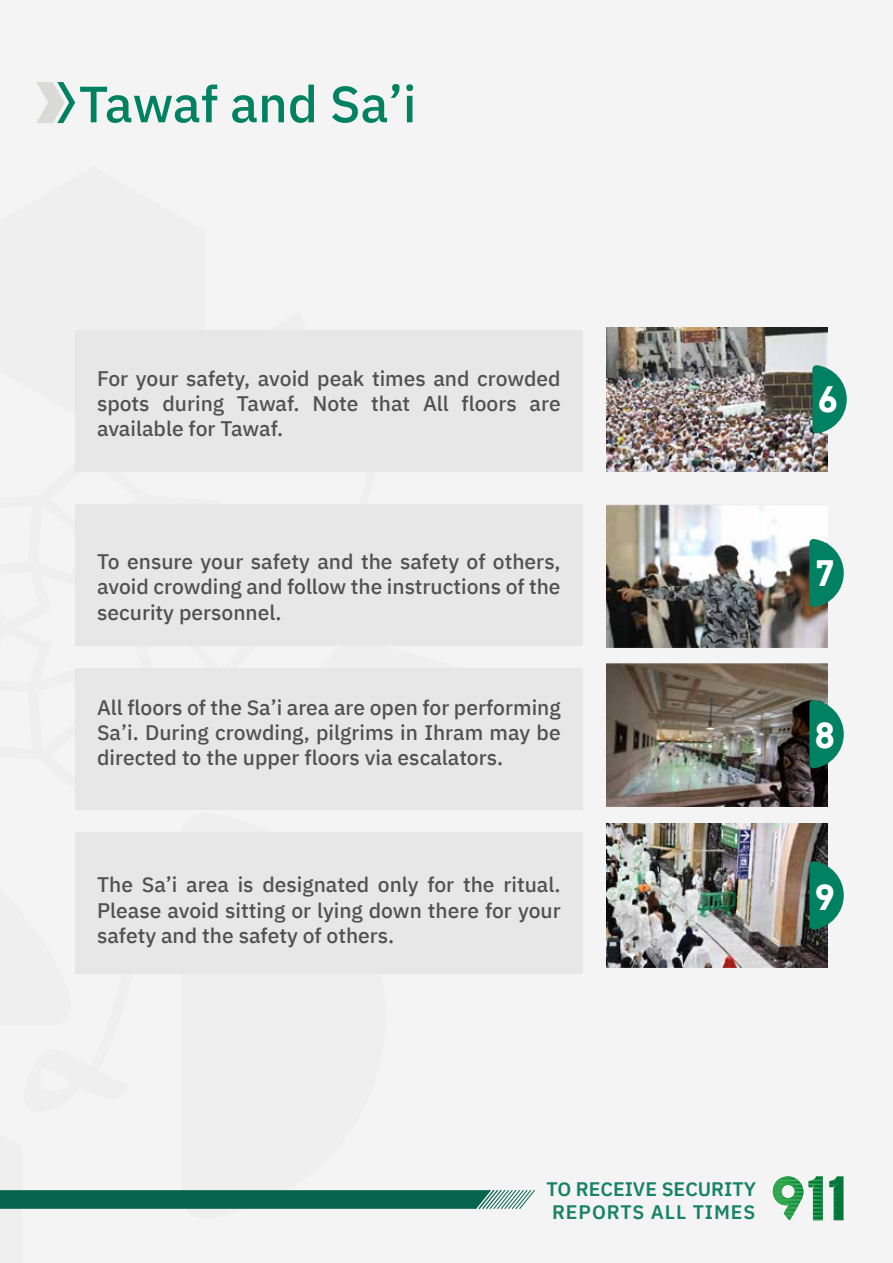
<style>
.page{position:relative;width:893px;height:1263px;background:#f4f4f4}
.page>*{position:absolute;margin:0;border:0;box-sizing:border-box;transform-origin:0 0}
.t1{font:500 51px "IBM Plex Sans Arabic";color:#008162}
.t2{font:700 37.5px "DIN Next LT Arabic";color:#fff}
.t3{font:500 21px/25.2px "IBM Plex Sans Arabic";color:#515151;text-align:justify}
.t4{font:600 19.5px/22.5px "IBM Plex Sans Arabic";color:#178266}
</style>
<div class="page">
<svg style="left:334px;top:504px;width:108px;height:1px"></svg>
<svg style="left:0;top:668px;width:535px;height:542px"></svg>
<svg style="left:772px;top:1176px;width:71px;height:45px"></svg>
<svg style="left:36px;top:82px;width:39px;height:41px"></svg>
<img style="left:606px;top:824px;width:221px;height:143px">
<img style="left:606px;top:663px;width:221px;height:144px">
<img style="left:606px;top:504px;width:221px;height:144px">
<img style="left:606px;top:327px;width:221px;height:144px">
<div style="left:75px;top:330px;width:507px;height:142px;background:#e7e7e7"></div>
<div style="left:75px;top:505px;width:507px;height:141px;background:#e7e7e7"></div>
<div style="left:75px;top:669px;width:507px;height:141px;background:#e7e7e7"></div>
<div style="left:75px;top:832px;width:507px;height:142px;background:#e7e7e7"></div>
<svg style="left:812px;top:365px;width:35px;height:69px"></svg>
<svg style="left:809px;top:539px;width:35px;height:68px"></svg>
<svg style="left:809px;top:700px;width:35px;height:68px"></svg>
<svg style="left:809px;top:861px;width:35px;height:69px"></svg>
<h1 class="t1" style="left:79px;top:75px;width:339px">Tawaf and Sa’i</h1>
<p class="t3" style="left:97px;top:366px;width:465px">For your safety, avoid peak times and crowded spots during Tawaf. Note that All floors are available for Tawaf.</p>
<p class="t3" style="left:97px;top:549px;width:465px">To ensure your safety and the safety of others, avoid crowding and follow the instructions of the security personnel.</p>
<p class="t3" style="left:97px;top:695px;width:465px">All floors of the Sa’i area are open for performing Sa’i. During crowding, pilgrims in Ihram may be directed to the upper floors via escalators.</p>
<p class="t3" style="left:97px;top:872px;width:465px">The Sa’i area is designated only for the ritual.<br>Please avoid sitting or lying down there for your safety and the safety of others.</p>
<h2 class="t2" style="left:817px;top:377px;width:22px">6</h2>
<h2 class="t2" style="left:814px;top:551px;width:22px">7</h2>
<h2 class="t2" style="left:814px;top:713px;width:22px">8</h2>
<h2 class="t2" style="left:814px;top:875px;width:22px">9</h2>
<p class="t4" style="left:546px;top:1178px;width:211px">TO RECEIVE SECURITY<br>REPORTS ALL TIMES</p>
</div>
